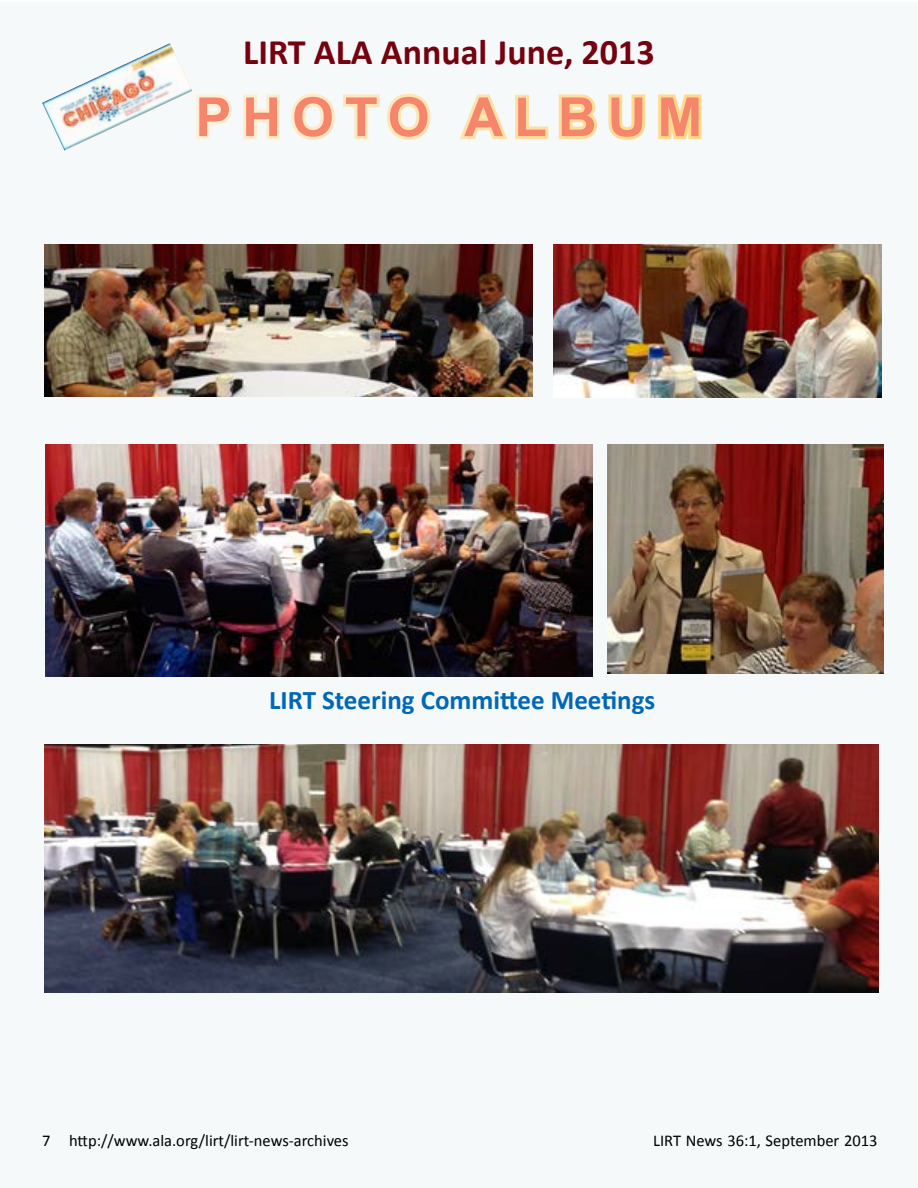
<style>
.page{position:relative;width:918px;height:1188px;background:#fff}
.page>*{position:absolute;margin:0;border:0;box-sizing:border-box;transform-origin:0 0}
.t1{font:700 54px "Arial";letter-spacing:.2em;color:#f5866c}
.t2{font:700 36px "Calibri";color:#75000e}
.t3{font:700 27px "Calibri";color:#0068b4}
.t4{font:16.5px "Calibri";color:#000}
</style>
<div class="page">
<div style="left:0;top:2px;width:918px;height:1186px;background:#f5f9fa"></div>
<img style="left:44px;top:245px;width:488px;height:151px">
<img style="left:46px;top:445px;width:546px;height:231px">
<img style="left:608px;top:445px;width:276px;height:228px">
<img style="left:554px;top:244px;width:327px;height:153px">
<img style="left:44px;top:744px;width:835px;height:248px">
<svg style="left:460px;top:94px;width:186px;height:46px"></svg>
<svg style="left:658px;top:94px;width:44px;height:46px;background:#fddf9f"></svg>
<svg style="left:196px;top:93px;width:235px;height:47px"></svg>
<img style="left:42px;top:43px;width:150px;height:108px">
<h2 class="t2" style="left:243px;top:29px;width:413px">LIRT ALA Annual June, 2013</h2>
<h1 class="t1" style="left:195px;top:81px;width:508px">PHOTO ALBUM</h1>
<h3 class="t3" style="left:269px;top:683px;width:388px">LIRT Steering Committee Meetings</h3>
<p class="t4" style="left:42px;top:1130px;width:308px">7 http://www.ala.org/lirt/lirt-news-archives</p>
<p class="t4" style="left:653px;top:1130px;width:226px">LIRT News 36:1, September 2013</p>
</div>
